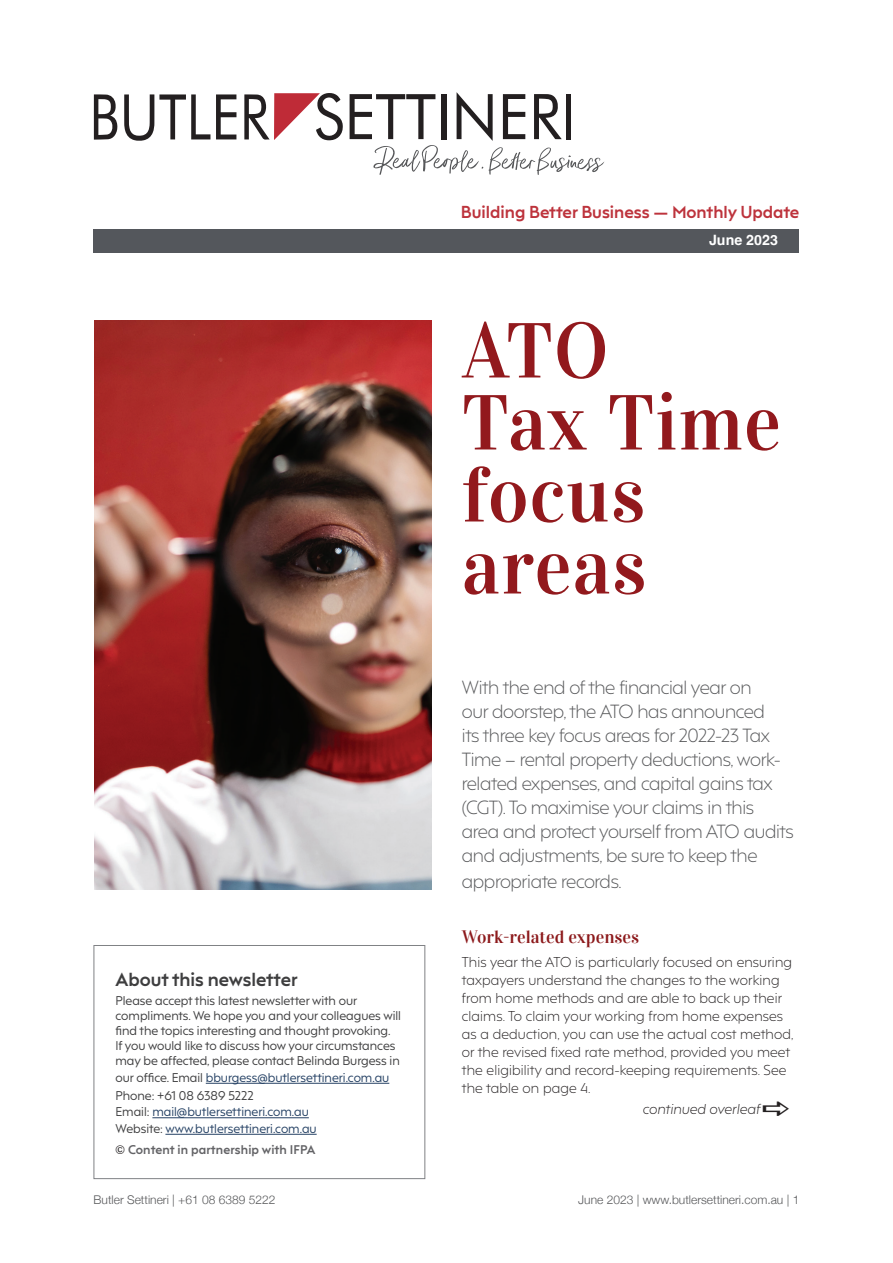
<style>
.page{position:relative;width:893px;height:1263px;background:#fff}
.page>*{position:absolute;margin:0;border:0;box-sizing:border-box;transform-origin:0 0}
.t1{font:78px/72px "Vidaloka";letter-spacing:.01em;color:#92191d}
.t2{font:300 18px/24.2px "F37 Hooj";letter-spacing:-.02em;color:#57585a}
.t3{font:18px "Vidaloka";color:#8c191b}
.t4{font:700 18px "F37 Hooj";color:#3e3e3f}
.t5{font:700 16.5px "F37 Hooj";color:#bd333c}
.t6{font:700 14.25px "Helvetica";color:#fff}
.t7{font:300 13.5px/18px "F37 Hooj";letter-spacing:.01em;color:#231f20}
.t8{font:italic 300 13.5px "F37 Hooj";letter-spacing:.01em;color:#231f20}
.t9{font:12px/15px "F37 Hooj";color:#3e3e3f}
.t10{font:12px/16.5px "F37 Hooj";color:#254164}
.t11{font:300 12px "Helvetica Neue";color:#57585a}
.t12{font:700 12px "F37 Hooj";letter-spacing:.01em;color:#636366}
.s1{color:#254164}
.s2{color:#3e3e3f}
</style>
<div class="page">
<img style="left:94px;top:321px;width:338px;height:568px">
<svg style="left:94px;top:94px;width:24px;height:46px"></svg>
<svg style="left:244px;top:93px;width:99px;height:47px"></svg>
<svg style="left:216px;top:94px;width:20px;height:45px"></svg>
<svg style="left:124px;top:94px;width:86px;height:47px"></svg>
<svg style="left:350px;top:92px;width:255px;height:83px"></svg>
<div style="left:94px;top:230px;width:705px;height:23px;background:#54575c"></div>
<hr style="left:206px;top:1083px;width:183px;height:1px;background:#254164">
<hr style="left:152px;top:1117px;width:157px;height:1px;background:#254164">
<hr style="left:165px;top:1134px;width:152px;height:1px;background:#254164">
<div style="left:94px;top:945px;width:331px;height:234px;border:1px solid #808285"></div>
<p class="t5" style="left:461px;top:197px;width:340px">Building Better Business — Monthly Update</p>
<p class="t6" style="left:709px;top:231px;width:70px">June 2023</p>
<h2 class="t4" style="left:116px;top:964px;width:184px">About this newsletter</h2>
<p class="t9" style="left:116px;top:992px;width:287px">Please accept this latest newsletter with our compliments. We hope you and your colleagues will find the topics interesting and thought provoking.<br>If you would like to discuss how your circumstances may be affected, please contact Belinda Burgess in</p>
<p class="t9" style="left:116px;top:1067px;width:275px;line-height:18px">our office. Email <span class="s1">bburgess@butlersettineri.com.au<br></span>Phone: +61 08 6389 5222</p>
<p class="t10" style="left:116px;top:1102px;width:203px"><span class="s2">Email:</span> mail@butlersettineri.com.au<br><span class="s2">Website:</span> www.butlersettineri.com.au</p>
<p class="t12" style="left:128px;top:1139px;width:189px">Content in partnership with IFPA</p>
<h1 class="t1" style="left:462px;top:315px;width:321px">ATO<br>Tax Time focus areas</h1>
<p class="t2" style="left:462px;top:673px;width:333px">With the end of the financial year on<br>our doorstep, the ATO has announced<br>its three key focus areas for 2022-23 Tax Time – rental property deductions, work&shy;related expenses, and capital gains tax (CGT). To maximise your claims in this area and protect yourself from ATO audits and adjustments, be sure to keep the appropriate records.</p>
<h2 class="t3" style="left:462px;top:926px;width:179px">Work-related expenses</h2>
<p class="t7" style="left:462px;top:951px;width:333px">This year the ATO is particularly focused on ensuring taxpayers understand the changes to the working from home methods and are able to back up their claims. To claim your working from home expenses as a deduction, you can use the actual cost method, or the revised fixed rate method, provided you meet the eligibility and record-keeping requirements. See the table on page 4.</p>
<p class="t8" style="left:642px;top:1097px;width:119px">continued overleaf</p>
<p class="t11" style="left:94px;top:1190px;width:183px">Butler Settineri | +61 08 6389 5222</p>
<p class="t11" style="left:578px;top:1190px;width:223px">June 2023 | www.butlersettineri.com.au | 1</p>
</div>
